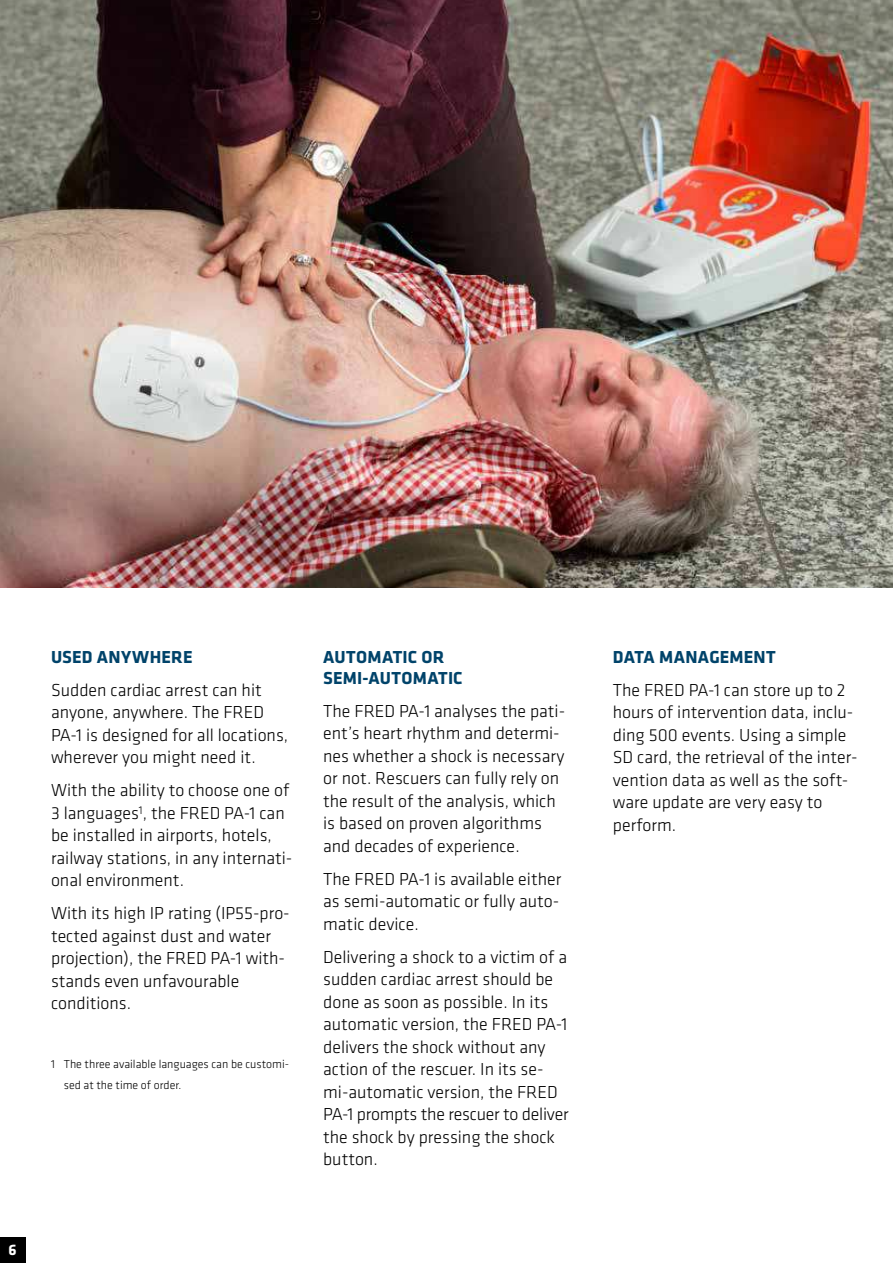
<style>
.page{position:relative;width:893px;height:1263px;background:#fff}
.page>*{position:absolute;margin:0;border:0;box-sizing:border-box;transform-origin:0 0}
.t1{font:300 18px/22.5px "Klavika";color:#000}
.t2{font:700 18px/21px "Klavika";letter-spacing:.005em;color:#00436a}
.t3{font:700 15.75px "Klavika";color:#fff}
.t4{font:300 12px/21px "Klavika";color:#000}
</style>
<div class="page">
<div style="left:0;top:1237px;width:25px;height:26px;background:#000"></div>
<img style="left:0;top:0;width:893px;height:587px">
<p class="t3" style="left:9px;top:1244px;width:10px">6</p>
<p class="t2" style="left:51px;top:647px;width:143px">USED ANYWHERE</p>
<p class="t1" style="left:51px;top:679px;width:239px">Sudden cardiac arrest can hit anyone, anywhere. The FRED<br>PA-1 is designed for all locations, wherever you might need it.</p>
<p class="t1" style="left:51px;top:780px;width:243px">With the ability to choose one of<br>3 languages<sup>1</sup>, the FRED PA-1 can be installed in airports, hotels, railway stations, in any internati&shy;onal environment.</p>
<p class="t1" style="left:51px;top:903px;width:240px">With its high IP rating (IP55-pro&shy;tected against dust and water projection), the FRED PA-1 with&shy;stands even unfavourable conditions.</p>
<p class="t4" style="left:64px;top:1054px;width:227px;text-indent:-13px">1 The three available languages can be customi&shy;sed at the time of order.</p>
<p class="t2" style="left:323px;top:647px;width:141px">AUTOMATIC OR<br>SEMI-AUTOMATIC</p>
<p class="t1" style="left:323px;top:700px;width:244px">The FRED PA-1 analyses the pati&shy;ent’s heart rhythm and determi&shy;nes whether a shock is necessary or not. Rescuers can fully rely on the result of the analysis, which is based on proven algorithms and decades of experience.</p>
<p class="t1" style="left:323px;top:868px;width:240px;text-align:justify">The FRED PA-1 is available either as semi-automatic or fully auto&shy;matic device.</p>
<p class="t1" style="left:323px;top:946px;width:247px">Delivering a shock to a victim of a sudden cardiac arrest should be done as soon as possible. In its automatic version, the FRED PA-1 delivers the shock without any action of the rescuer. In its se&shy;mi-automatic version, the FRED<br>PA-1 prompts the rescuer to deliver the shock by pressing the shock button.</p>
<p class="t2" style="left:613px;top:647px;width:164px">DATA MANAGEMENT</p>
<p class="t1" style="left:613px;top:679px;width:246px">The FRED PA-1 can store up to 2 hours of intervention data, inclu&shy;ding 500 events. Using a simple<br>SD card, the retrieval of the inter&shy;vention data as well as the soft&shy;ware update are very easy to perform.</p>
</div>
